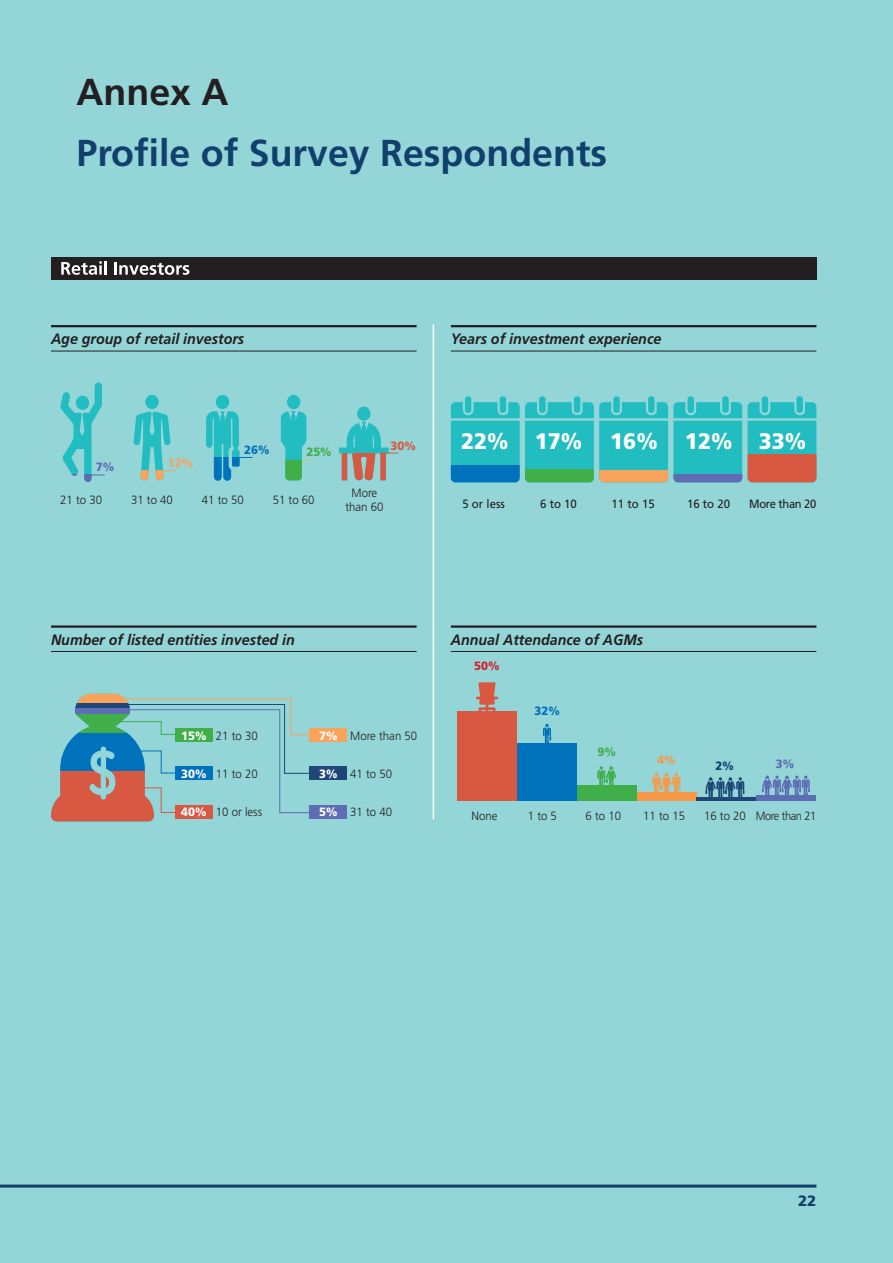
<style>
.page{position:relative;width:893px;height:1263px;background:#94d5d8}
.page>*{position:absolute;margin:0;border:0;box-sizing:border-box;transform-origin:0 0}
.t1{font:700 37.5px "Frutiger LT Pro";color:#12406d}
.t2{font:700 37.5px "Frutiger LT Pro";color:#231f20}
.t3{font:900 22.5px "Frutiger LT Pro";color:#fff;scale:.95 1}
.t4{font:italic 700 15px "Frutiger LT Pro";color:#231f20;scale:.95 1}
.t5{font:900 15px "Frutiger LT Pro";color:#12406d}
.t6{font:300 12px/14.4px "Frutiger LT Pro";color:#231f20;text-align:center;scale:.95 1}
.t7{font:12px "Frutiger LT Pro";color:#231f20;scale:.95 1}
.t8{font:900 12px "Frutiger LT Pro";color:#fff;scale:.95 1}
.t9{font:12px "Frutiger LT Pro";letter-spacing:-.03em;color:#231f20;scale:.93 1}
.t10{font:300 12px "Frutiger LT Pro";letter-spacing:-.03em;color:#231f20;scale:.91 1}
.t11{font:900 12px "Frutiger LT Pro";color:#0072bc;scale:.95 1}
.t12{font:900 12px "Frutiger LT Pro";color:#40ae49;scale:.95 1}
.t13{font:900 12px "Frutiger LT Pro";color:#5d6cb3;scale:.95 1}
.t14{font:900 12px "Frutiger LT Pro";color:#f8a35c;scale:.95 1}
.t15{font:900 12px "Frutiger LT Pro";color:#d95842;scale:.95 1}
.t16{font:900 12px "Frutiger LT Pro";color:#d1232a;scale:.95 1}
.t17{font:900 12px "Frutiger LT Pro";color:#f79848;scale:.95 1}
.t18{font:900 12px "Frutiger LT Pro";color:#12406d;scale:.95 1}
</style>
<div class="page">
<div style="left:51px;top:257px;width:765px;height:22px;background:#231f20"></div>
<svg style="left:61px;top:261px;width:41px;height:14px"></svg>
<hr style="left:104px;top:261px;width:3px;height:14px;background:#fff">
<svg style="left:114px;top:262px;width:75px;height:13px"></svg>
<hr style="left:433px;top:324px;width:1px;height:495px;background:#fff">
<hr style="left:51px;top:325px;width:366px;height:2px;background:#231f20">
<hr style="left:51px;top:351px;width:366px;height:1px;background:#231f20">
<svg style="left:60px;top:382px;width:45px;height:100px"></svg>
<svg style="left:133px;top:395px;width:43px;height:85px"></svg>
<svg style="left:206px;top:395px;width:46px;height:86px"></svg>
<svg style="left:281px;top:395px;width:34px;height:85px"></svg>
<svg style="left:339px;top:407px;width:60px;height:73px"></svg>
<hr style="left:51px;top:625px;width:366px;height:3px;background:#231f20">
<hr style="left:51px;top:651px;width:366px;height:1px;background:#231f20">
<div style="left:309px;top:805px;width:38px;height:13px;background:#5d6cb3"></div>
<div style="left:309px;top:767px;width:38px;height:13px;background:#1e4676"></div>
<div style="left:309px;top:728px;width:38px;height:13px;background:#f8a35c"></div>
<svg style="left:51px;top:694px;width:261px;height:127px"></svg>
<hr style="left:451px;top:325px;width:365px;height:2px;background:#231f20">
<hr style="left:451px;top:351px;width:365px;height:1px;background:#231f20">
<svg style="left:451px;top:396px;width:291px;height:86px;background:#3abbbc"></svg>
<div style="left:673px;top:474px;width:69px;height:8px;background:#5d6cb3"></div>
<svg style="left:748px;top:396px;width:68px;height:58px;background:#34c0c4"></svg>
<div style="left:748px;top:454px;width:68px;height:28px;background:#d95842"></div>
<hr style="left:451px;top:625px;width:365px;height:3px;background:#231f20">
<hr style="left:451px;top:651px;width:365px;height:1px;background:#231f20">
<svg style="left:476px;top:682px;width:22px;height:29px"></svg>
<div style="left:457px;top:711px;width:60px;height:90px;background:#d95842"></div>
<svg style="left:652px;top:773px;width:29px;height:20px"></svg>
<div style="left:637px;top:793px;width:59px;height:8px;background:#f79848"></div>
<svg style="left:705px;top:777px;width:39px;height:20px"></svg>
<hr style="left:696px;top:797px;width:60px;height:4px;background:#1e4676">
<svg style="left:762px;top:775px;width:48px;height:20px"></svg>
<div style="left:756px;top:795px;width:60px;height:6px;background:#5d6cb3"></div>
<svg style="left:597px;top:766px;width:19px;height:19px"></svg>
<div style="left:577px;top:785px;width:60px;height:16px;background:#40ae49"></div>
<svg style="left:543px;top:724px;width:8px;height:19px"></svg>
<div style="left:517px;top:743px;width:60px;height:58px;background:#0072bc"></div>
<hr style="left:0;top:1184px;width:816px;height:3px;background:#12406d">
<p class="t2" style="left:77px;top:70px;width:154px">Annex A</p>
<p class="t1" style="left:77px;top:131px;width:532px">Profile of Survey Respondents</p>
<p class="t4" style="left:51px;top:330px;width:205px">Age group of retail investors</p>
<p class="t13" style="left:96px;top:460px;width:21px">7%</p>
<p class="t14" style="left:168px;top:456px;width:28px">12%</p>
<p class="t11" style="left:244px;top:442px;width:28px">26%</p>
<p class="t12" style="left:306px;top:445px;width:28px">25%</p>
<p class="t6" style="left:60px;top:493px;width:46px">21 to 30</p>
<p class="t6" style="left:131px;top:493px;width:46px">31 to 40</p>
<p class="t6" style="left:202px;top:493px;width:46px">41 to 50</p>
<p class="t6" style="left:273px;top:493px;width:46px">51 to 60</p>
<p class="t6" style="left:345px;top:485px;width:42px">More than 60</p>
<p class="t15" style="left:390px;top:438px;width:28px">30%</p>
<p class="t4" style="left:451px;top:330px;width:223px">Years of investment experience</p>
<p class="t3" style="left:461px;top:428px;width:52px">22%</p>
<p class="t3" style="left:535px;top:428px;width:52px">17%</p>
<p class="t3" style="left:610px;top:428px;width:52px">16%</p>
<p class="t3" style="left:685px;top:428px;width:52px">12%</p>
<p class="t3" style="left:759px;top:428px;width:52px">33%</p>
<p class="t7" style="left:462px;top:497px;width:46px">5 or less</p>
<p class="t7" style="left:540px;top:497px;width:40px">6 to 10</p>
<p class="t7" style="left:612px;top:497px;width:47px">11 to 15</p>
<p class="t7" style="left:687px;top:497px;width:47px">16 to 20</p>
<p class="t9" style="left:749px;top:497px;width:74px">More than 20</p>
<p class="t4" style="left:51px;top:631px;width:258px">Number of listed entities invested in</p>
<p class="t6" style="left:216px;top:728px;width:46px">21 to 30</p>
<p class="t6" style="left:350px;top:728px;width:72px">More than 50</p>
<p class="t8" style="left:181px;top:728px;width:28px">15%</p>
<p class="t8" style="left:319px;top:728px;width:21px">7%</p>
<p class="t8" style="left:181px;top:767px;width:28px">30%</p>
<p class="t8" style="left:319px;top:767px;width:21px">3%</p>
<p class="t6" style="left:216px;top:767px;width:46px">11 to 20</p>
<p class="t6" style="left:350px;top:767px;width:46px">41 to 50</p>
<p class="t6" style="left:216px;top:805px;width:50px">10 or less</p>
<p class="t6" style="left:350px;top:805px;width:46px">31 to 40</p>
<p class="t8" style="left:181px;top:805px;width:28px">40%</p>
<p class="t8" style="left:319px;top:805px;width:21px">5%</p>
<p class="t4" style="left:451px;top:631px;width:204px">Annual Attendance of AGMs</p>
<p class="t16" style="left:474px;top:658px;width:28px">50%</p>
<p class="t11" style="left:534px;top:703px;width:28px">32%</p>
<p class="t12" style="left:598px;top:744px;width:21px">9%</p>
<p class="t17" style="left:657px;top:753px;width:21px">4%</p>
<p class="t18" style="left:715px;top:759px;width:21px">2%</p>
<p class="t13" style="left:776px;top:757px;width:21px">3%</p>
<p class="t6" style="left:472px;top:809px;width:29px">None</p>
<p class="t6" style="left:528px;top:809px;width:32px">1 to 5</p>
<p class="t6" style="left:586px;top:809px;width:39px">6 to 10</p>
<p class="t6" style="left:643px;top:809px;width:46px">11 to 15</p>
<p class="t6" style="left:704px;top:809px;width:46px">16 to 20</p>
<p class="t10" style="left:756px;top:809px;width:68px">More than 21</p>
<p class="t5" style="left:798px;top:1192px;width:20px">22</p>
</div>
